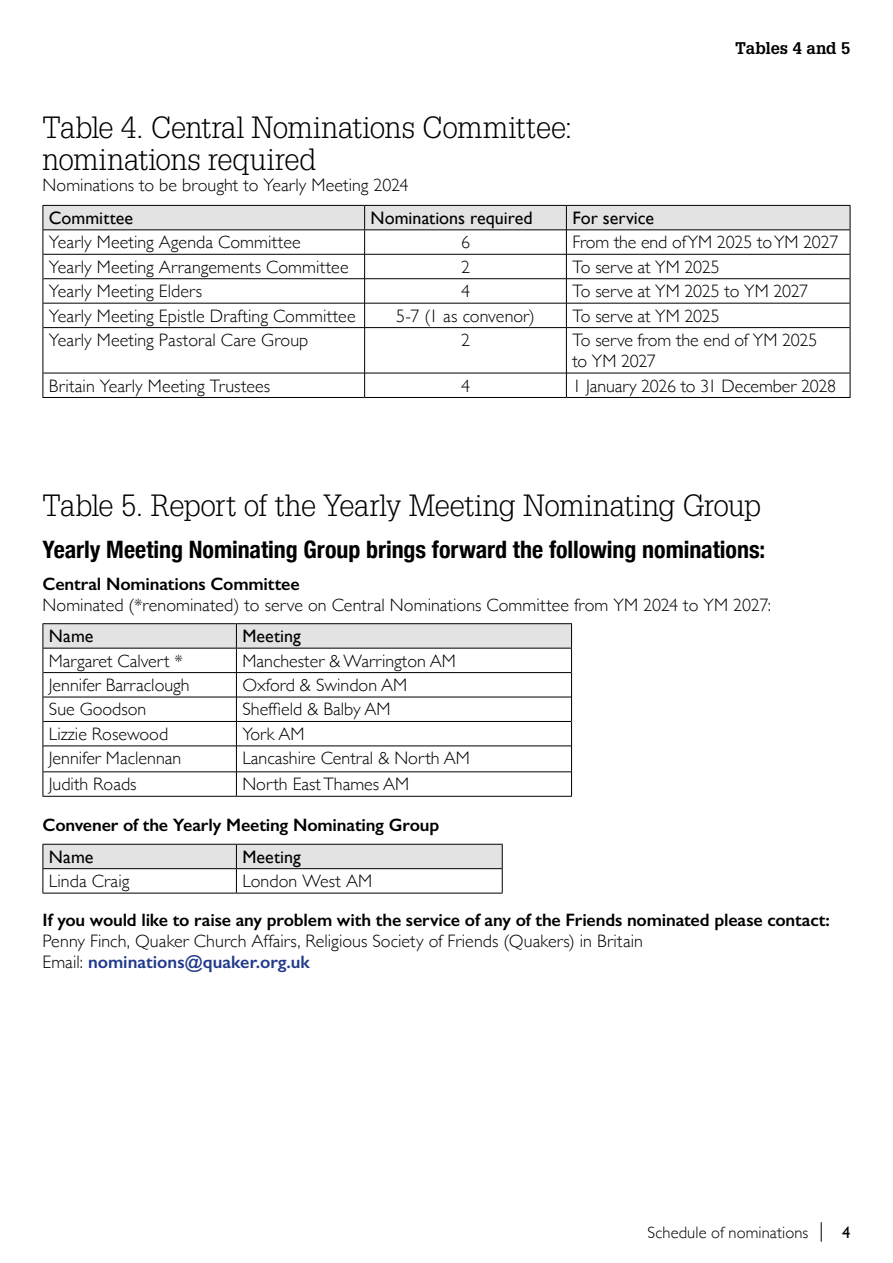
<style>
.page{position:relative;width:893px;height:1263px;background:#fff}
.page>*{position:absolute;margin:0;border:0;box-sizing:border-box;transform-origin:0 0}
.t1{font:300 30px/31.5px "Glypha LT Std";letter-spacing:-.015em;color:#000}
.t2{font:700 condensed 24px "Helvetica Neue";letter-spacing:-.005em;color:#000}
.t3{font:300 18px/21px "Gill Sans";color:#000}
.t4{font:600 18px "Gill Sans";letter-spacing:-.01em;color:#000}
.t5{font:18px "Gill Sans";letter-spacing:.005em;color:#000}
.t6{font:300 16.5px "Gill Sans";letter-spacing:.005em;color:#000}
.t7{font:700 16.5px "Glypha LT Std";letter-spacing:-.01em;color:#000}
.t8{font:16.5px "Gill Sans";color:#000}
.s1{font-weight:600;color:#20398b}
</style>
<div class="page">
<svg style="left:821px;top:1222px;width:1px;height:20px"></svg>
<hr style="left:43px;top:373px;width:322px;height:1px;background:#000">
<hr style="left:365px;top:373px;width:201px;height:1px;background:#000">
<hr style="left:566px;top:373px;width:284px;height:1px;background:#000">
<hr style="left:364px;top:328px;width:1px;height:45px;background:#000">
<svg style="left:364px;top:373px;width:1px;height:24px"></svg>
<hr style="left:850px;top:328px;width:1px;height:45px;background:#000">
<svg style="left:850px;top:373px;width:1px;height:24px"></svg>
<hr style="left:43px;top:397px;width:322px;height:1px;background:#000">
<hr style="left:365px;top:397px;width:201px;height:1px;background:#000">
<hr style="left:566px;top:397px;width:284px;height:1px;background:#000">
<hr style="left:43px;top:328px;width:1px;height:45px;background:#000">
<svg style="left:43px;top:373px;width:1px;height:24px"></svg>
<svg style="left:43px;top:205px;width:808px;height:123px"></svg>
<hr style="left:566px;top:328px;width:1px;height:45px;background:#000">
<svg style="left:566px;top:373px;width:1px;height:24px"></svg>
<hr style="left:43px;top:623px;width:193px;height:1px;background:#000">
<hr style="left:236px;top:623px;width:336px;height:1px;background:#000">
<svg style="left:43px;top:624px;width:529px;height:172px"></svg>
<hr style="left:43px;top:796px;width:193px;height:1px;background:#000">
<hr style="left:236px;top:796px;width:336px;height:1px;background:#000">
<svg style="left:43px;top:844px;width:460px;height:49px"></svg>
<hr style="left:43px;top:893px;width:193px;height:1px;background:#000">
<hr style="left:236px;top:893px;width:267px;height:1px;background:#000">
<p class="t7" style="left:735px;top:38px;width:117px">Tables 4 and 5</p>
<h1 class="t1" style="left:43px;top:112px;width:531px">Table 4. Central Nominations Committee: nominations required</h1>
<p class="t3" style="left:43px;top:173px;width:368px">Nominations to be brought to Yearly Meeting 2024</p>
<p class="t5" style="left:49px;top:207px;width:86px">Committee</p>
<p class="t5" style="left:371px;top:207px;width:164px">Nominations required</p>
<p class="t5" style="left:572px;top:207px;width:83px">For service</p>
<p class="t3" style="left:49px;top:231px;width:253px">Yearly Meeting Agenda Committee</p>
<p class="t3" style="left:461px;top:231px;width:10px">6</p>
<p class="t3" style="left:572px;top:231px;width:268px">From the end of YM 2025 to YM 2027</p>
<p class="t3" style="left:49px;top:255px;width:301px">Yearly Meeting Arrangements Committee</p>
<p class="t3" style="left:461px;top:255px;width:10px">2</p>
<p class="t3" style="left:572px;top:255px;width:149px">To serve at YM 2025</p>
<p class="t3" style="left:49px;top:280px;width:155px">Yearly Meeting Elders</p>
<p class="t3" style="left:461px;top:280px;width:10px">4</p>
<p class="t3" style="left:572px;top:280px;width:237px">To serve at YM 2025 to YM 2027</p>
<p class="t3" style="left:49px;top:304px;width:308px">Yearly Meeting Epistle Drafting Committee</p>
<p class="t3" style="left:396px;top:304px;width:140px">5-7 (1 as convenor)</p>
<p class="t3" style="left:572px;top:304px;width:149px">To serve at YM 2025</p>
<p class="t3" style="left:49px;top:329px;width:261px">Yearly Meeting Pastoral Care Group</p>
<p class="t3" style="left:461px;top:329px;width:10px">2</p>
<p class="t3" style="left:572px;top:329px;width:247px">To serve from the end of YM 2025 to YM 2027</p>
<p class="t3" style="left:49px;top:374px;width:223px">Britain Yearly Meeting Trustees</p>
<p class="t3" style="left:461px;top:374px;width:10px">4</p>
<p class="t3" style="left:572px;top:374px;width:265px">1 January 2026 to 31 December 2028</p>
<h1 class="t1" style="left:43px;top:490px;width:720px">Table 5. Report of the Yearly Meeting Nominating Group</h1>
<h2 class="t2" style="left:43px;top:530px;width:724px">Yearly Meeting Nominating Group brings forward the following nominations:</h2>
<p class="t4" style="left:43px;top:573px;width:259px">Central Nominations Committee</p>
<p class="t3" style="left:43px;top:593px;width:730px">Nominated (*renominated) to serve on Central Nominations Committee from YM 2024 to YM 2027:</p>
<p class="t5" style="left:49px;top:625px;width:46px">Name</p>
<p class="t5" style="left:242px;top:625px;width:60px">Meeting</p>
<p class="t3" style="left:49px;top:649px;width:136px">Margaret Calvert *</p>
<p class="t3" style="left:242px;top:649px;width:215px">Manchester &amp; Warrington AM</p>
<p class="t3" style="left:49px;top:674px;width:142px">Jennifer Barraclough</p>
<p class="t3" style="left:242px;top:674px;width:166px">Oxford &amp; Swindon AM</p>
<p class="t3" style="left:49px;top:698px;width:99px">Sue Goodson</p>
<p class="t3" style="left:242px;top:698px;width:150px">Sheffield &amp; Balby AM</p>
<p class="t3" style="left:49px;top:723px;width:121px">Lizzie Rosewood</p>
<p class="t3" style="left:242px;top:723px;width:64px">York AM</p>
<p class="t3" style="left:49px;top:747px;width:134px">Jennifer Maclennan</p>
<p class="t3" style="left:242px;top:747px;width:229px">Lancashire Central &amp; North AM</p>
<p class="t3" style="left:49px;top:773px;width:89px">Judith Roads</p>
<p class="t3" style="left:242px;top:773px;width:168px">North East Thames AM</p>
<p class="t4" style="left:43px;top:814px;width:398px">Convener of the Yearly Meeting Nominating Group</p>
<p class="t5" style="left:49px;top:846px;width:46px">Name</p>
<p class="t5" style="left:242px;top:846px;width:60px">Meeting</p>
<p class="t3" style="left:49px;top:870px;width:82px">Linda Craig</p>
<p class="t3" style="left:242px;top:870px;width:131px">London West AM</p>
<p class="t4" style="left:43px;top:909px;width:789px">If you would like to raise any problem with the service of any of the Friends nominated please contact:</p>
<p class="t3" style="left:43px;top:929px;width:602px">Penny Finch, Quaker Church Affairs, Religious Society of Friends (Quakers) in Britain<br>Email: <span class="s1">nominations@quaker.org.uk</span></p>
<p class="t6" style="left:648px;top:1219px;width:162px">Schedule of nominations</p>
<p class="t8" style="left:842px;top:1222px;width:10px">4</p>
</div>
